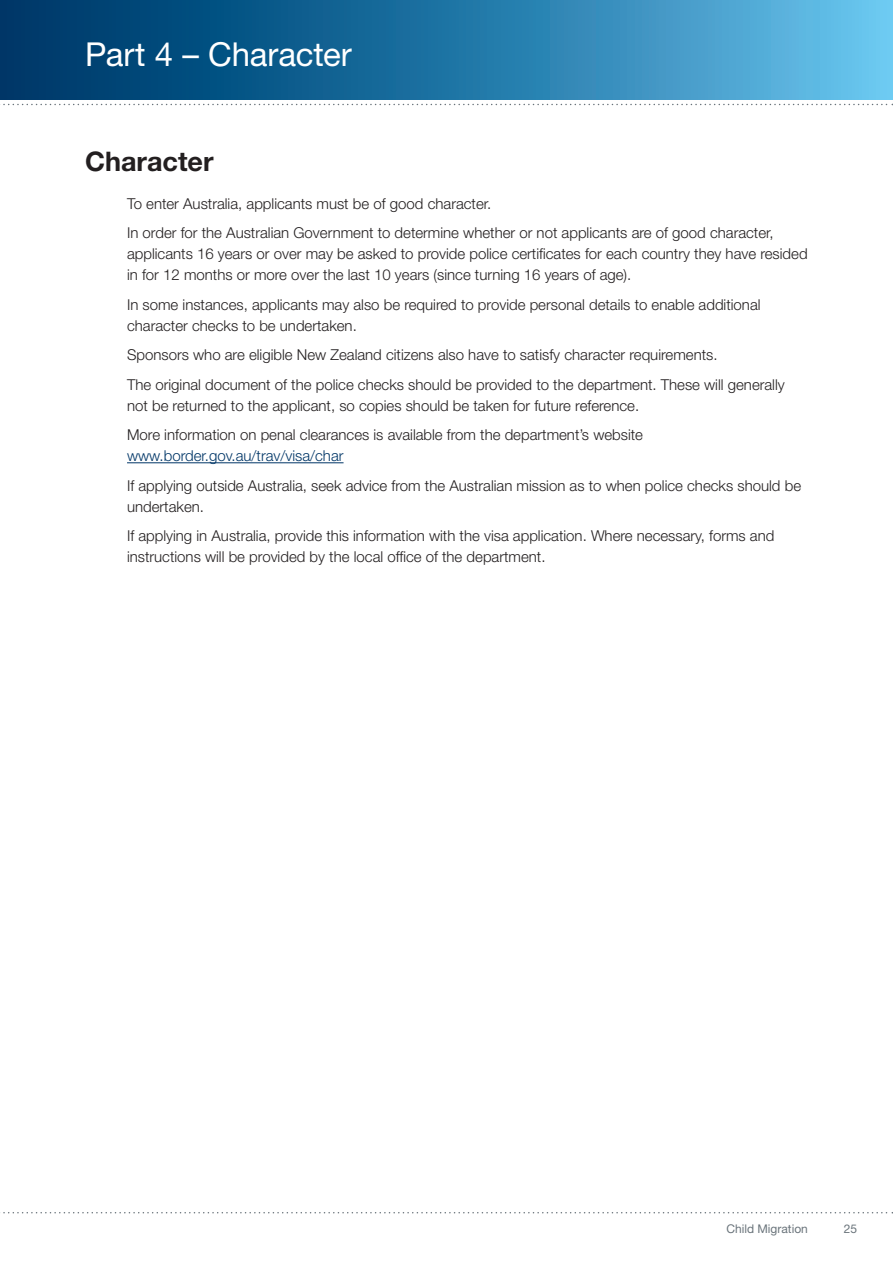
<style>
.page{position:relative;width:893px;height:1263px;background:#fff}
.page>*{position:absolute;margin:0;border:0;box-sizing:border-box;transform-origin:0 0}
.A4_BOOKLET_HEADING{font:33px "Helvetica Neue LT Std";letter-spacing:-.005em;color:#fff}
.HEADING_ONE{font:700 27px "Helvetica Neue LT Std";color:#231f20}
.BODY{font:300 15px/21px "Helvetica Neue LT Std";color:#231f20}
.t1{font:12px "Helvetica Neue LT Std";color:#6a747b}
.s1{color:#003667}
</style>
<div class="page">
<svg style="left:0;top:104px;width:893px;height:1px"></svg>
<svg style="left:0;top:1212px;width:893px;height:1px"></svg>
<div style="left:0;top:0;width:893px;height:99px;background:linear-gradient(to right,#002f61,#62c1ec)"></div>
<hr style="left:127px;top:462px;width:217px;height:1px;background:#003667">
<p class="A4_BOOKLET_HEADING" style="left:85px;top:35px;width:268px">Part 4 – Character</p>
<p class="HEADING_ONE" style="left:85px;top:144px;width:130px">Character</p>
<p class="BODY" style="left:127px;top:193px;width:366px">To enter Australia, applicants must be of good character.</p>
<p class="BODY" style="left:127px;top:222px;width:682px">In order for the Australian Government to determine whether or not applicants are of good character, applicants 16 years or over may be asked to provide police certificates for each country they have resided in for 12 months or more over the last 10 years (since turning 16 years of age).</p>
<p class="BODY" style="left:127px;top:294px;width:635px">In some instances, applicants may also be required to provide personal details to enable additional character checks to be undertaken.</p>
<p class="BODY" style="left:127px;top:344px;width:592px">Sponsors who are eligible New Zealand citizens also have to satisfy character requirements.</p>
<p class="BODY" style="left:127px;top:374px;width:659px">The original document of the police checks should be provided to the department. These will generally not be returned to the applicant, so copies should be taken for future reference.</p>
<p class="BODY" style="left:127px;top:424px;width:517px">More information on penal clearances is available from the department’s website <span class="s1">www.border.gov.au/trav/visa/char</span></p>
<p class="BODY" style="left:127px;top:475px;width:676px">If applying outside Australia, seek advice from the Australian mission as to when police checks should be undertaken.</p>
<p class="BODY" style="left:127px;top:525px;width:649px">If applying in Australia, provide this information with the visa application. Where necessary, forms and instructions will be provided by the local office of the department.</p>
<p class="t1" style="left:726px;top:1222px;width:83px">Child Migration</p>
<p class="t1" style="left:844px;top:1222px;width:15px">25</p>
</div>
